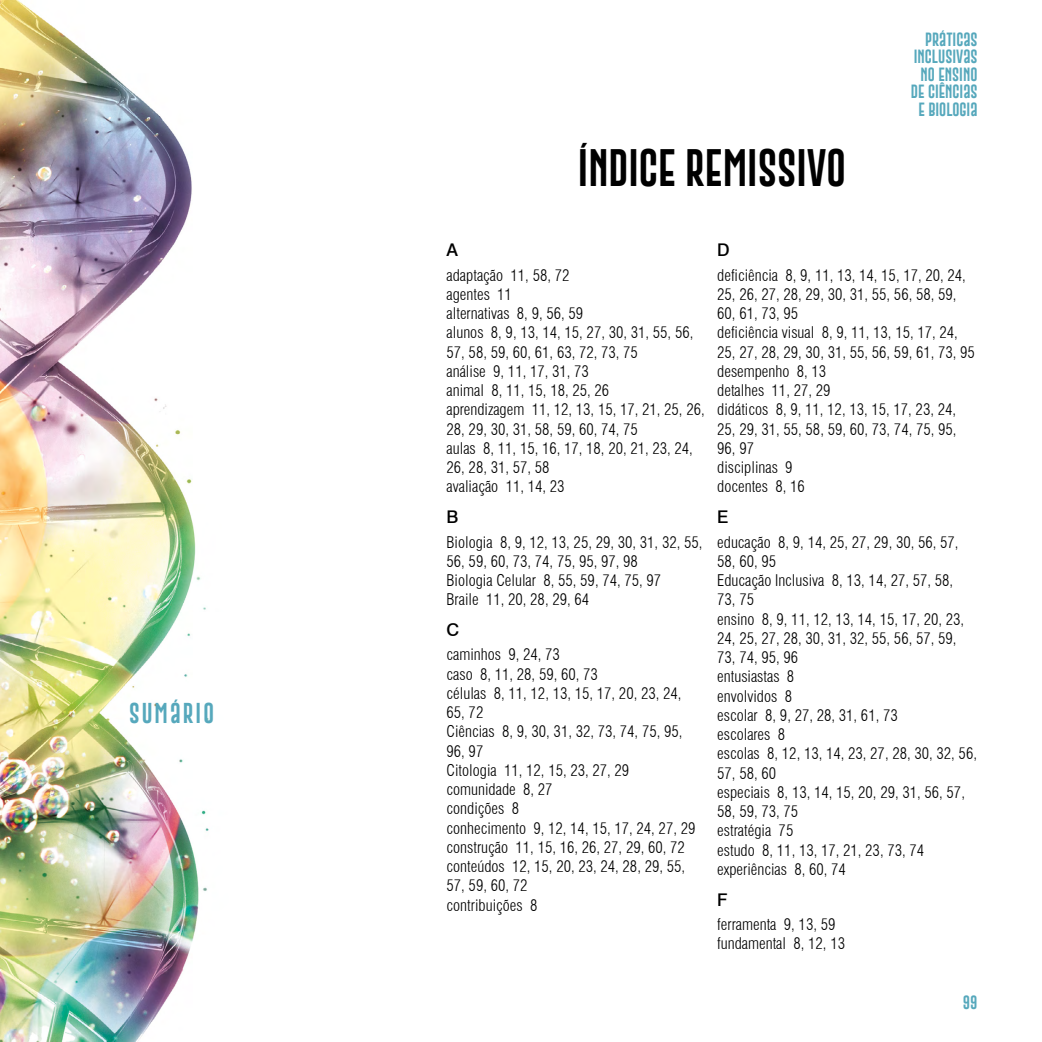
<style>
.page{position:relative;width:1042px;height:1042px;background:#fff}
.page>*{position:absolute;margin:0;border:0;box-sizing:border-box;transform-origin:0 0}
.t1{font:38.5px "Gobold Extra 2";color:#000}
.t2{font:21px "Gobold Extra 2";letter-spacing:.1em;color:#56a8bc}
.t3{font:500 17.5px "Swiss 721 BT";color:#000}
.t4{font:300 condensed 15.75px/19.2px "Swiss 721 BT";color:#000}
.t5{font:14px/17.5px "Gobold Extra 2";color:#56a8bc;text-align:right}
</style>
<div class="page">
<img style="left:0;top:0;width:209px;height:1041px">
<h2 class="t2" style="left:129px;top:700px;width:86px">SUMÁRIO</h2>
<h1 class="t1" style="left:578px;top:143px;width:269px">ÍNDICE REMISSIVO</h1>
<p class="t5" style="left:911px;top:31px;width:68px">PRÁTICAS<br>INCLUSIVAS<br>NO ENSINO<br>DE CIÊNCIAS<br>E BIOLOGIA</p>
<p class="t3" style="left:446px;top:239px;width:13px">A</p>
<p class="t4" style="left:446px;top:265px;width:260px">adaptação 11, 58, 72<br>agentes 11<br>alternativas 8, 9, 56, 59<br>alunos 8, 9, 13, 14, 15, 27, 30, 31, 55, 56,<br>57, 58, 59, 60, 61, 63, 72, 73, 75<br>análise 9, 11, 17, 31, 73<br>animal 8, 11, 15, 18, 25, 26<br>aprendizagem 11, 12, 13, 15, 17, 21, 25, 26,<br>28, 29, 30, 31, 58, 59, 60, 74, 75<br>aulas 8, 11, 15, 16, 17, 18, 20, 21, 23, 24,<br>26, 28, 31, 57, 58<br>avaliação 11, 14, 23</p>
<p class="t3" style="left:446px;top:506px;width:13px">B</p>
<p class="t4" style="left:446px;top:532px;width:257px">Biologia 8, 9, 12, 13, 25, 29, 30, 31, 32, 55, 56, 59, 60, 73, 74, 75, 95, 97, 98<br>Biologia Celular 8, 55, 59, 74, 75, 97<br>Braile 11, 20, 28, 29, 64</p>
<p class="t3" style="left:446px;top:619px;width:14px">C</p>
<p class="t4" style="left:446px;top:645px;width:250px">caminhos 9, 24, 73<br>caso 8, 11, 28, 59, 60, 73<br>células 8, 11, 12, 13, 15, 17, 20, 23, 24,<br>65, 72<br>Ciências 8, 9, 30, 31, 32, 73, 74, 75, 95,<br>96, 97<br>Citologia 11, 12, 15, 23, 27, 29 comunidade 8, 27<br>condições 8<br>conhecimento 9, 12, 14, 15, 17, 24, 27, 29 construção 11, 15, 16, 26, 27, 29, 60, 72 conteúdos 12, 15, 20, 23, 24, 28, 29, 55,<br>57, 59, 60, 72<br>contribuições 8</p>
<p class="t3" style="left:717px;top:239px;width:14px">D</p>
<p class="t4" style="left:717px;top:265px;width:259px">deficiência 8, 9, 11, 13, 14, 15, 17, 20, 24,<br>25, 26, 27, 28, 29, 30, 31, 55, 56, 58, 59,<br>60, 61, 73, 95<br>deficiência visual 8, 9, 11, 13, 15, 17, 24,<br>25, 27, 28, 29, 30, 31, 55, 56, 59, 61, 73, 95 desempenho 8, 13<br>detalhes 11, 27, 29<br>didáticos 8, 9, 11, 12, 13, 15, 17, 23, 24,<br>25, 29, 31, 55, 58, 59, 60, 73, 74, 75, 95,<br>96, 97<br>disciplinas 9<br>docentes 8, 16</p>
<p class="t3" style="left:717px;top:506px;width:13px">E</p>
<p class="t4" style="left:717px;top:532px;width:261px">educação 8, 9, 14, 25, 27, 29, 30, 56, 57,<br>58, 60, 95<br>Educação Inclusiva 8, 13, 14, 27, 57, 58,<br>73, 75<br>ensino 8, 9, 11, 12, 13, 14, 15, 17, 20, 23,<br>24, 25, 27, 28, 30, 31, 32, 55, 56, 57, 59,<br>73, 74, 95, 96<br>entusiastas 8<br>envolvidos 8<br>escolar 8, 9, 27, 28, 31, 61, 73<br>escolares 8<br>escolas 8, 12, 13, 14, 23, 27, 28, 30, 32, 56,<br>57, 58, 60<br>especiais 8, 13, 14, 15, 20, 29, 31, 56, 57,<br>58, 59, 73, 75<br>estratégia 75<br>estudo 8, 11, 13, 17, 21, 23, 73, 74 experiências 8, 60, 74</p>
<p class="t3" style="left:717px;top:889px;width:12px">F</p>
<p class="t4" style="left:717px;top:914px;width:129px">ferramenta 9, 13, 59 fundamental 8, 12, 13</p>
<p class="t5" style="left:963px;top:993px;width:16px">99</p>
</div>
